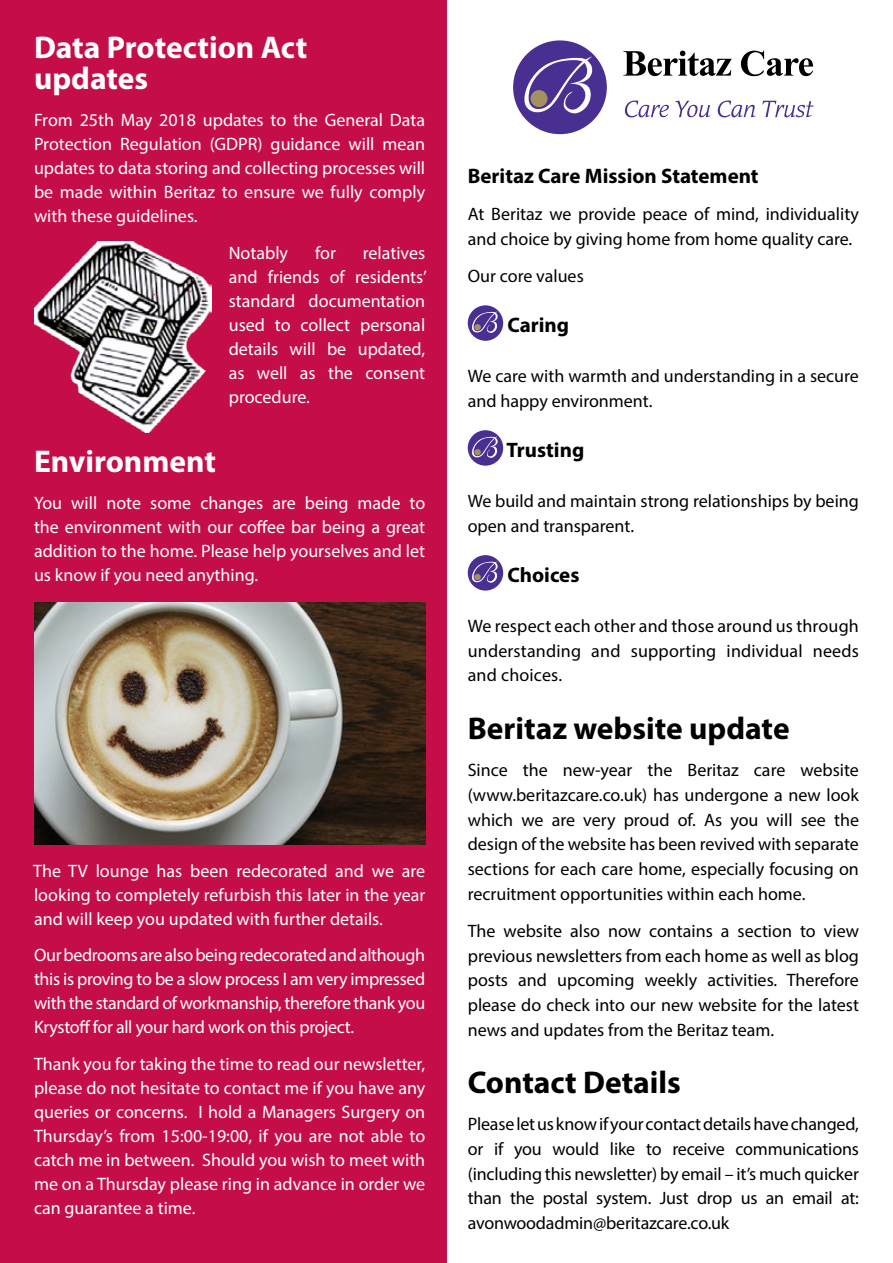
<style>
.page{position:relative;width:893px;height:1263px;background:#fff}
.page>*{position:absolute;margin:0;border:0;box-sizing:border-box;transform-origin:0 0}
.t1{font:700 31.5px/31.5px "Myriad Pro";color:#fff}
.t2{font:700 31.5px "Myriad Pro";color:#000}
.t3{font:700 21px "Myriad Pro";color:#000}
.t4{font:18px/24px "Myriad Pro";color:#fff;text-align:justify}
.t5{font:18px/24.6px "Myriad Pro";color:#000;text-align:justify}
</style>
<div class="page">
<div style="left:0;top:0;width:446px;height:1263px;background:#c50e47"></div>
<img style="left:34px;top:241px;width:178px;height:191px">
<img style="left:34px;top:603px;width:391px;height:242px">
<div style="left:513px;top:40px;width:94px;height:94px;background:#492f92;border-radius:50%"></div>
<svg style="left:524px;top:56px;width:72px;height:58px"></svg>
<div style="left:531px;top:90px;width:16px;height:17px;background:#a39161;border-radius:50%"></div>
<svg style="left:625px;top:101px;width:44px;height:16px"></svg>
<svg style="left:675px;top:101px;width:35px;height:16px"></svg>
<svg style="left:718px;top:101px;width:37px;height:16px"></svg>
<svg style="left:762px;top:101px;width:52px;height:16px"></svg>
<svg style="left:623px;top:51px;width:108px;height:25px"></svg>
<svg style="left:741px;top:51px;width:72px;height:25px"></svg>
<div style="left:468px;top:305px;width:35px;height:36px;background:#492f92;border-radius:50%"></div>
<svg style="left:472px;top:311px;width:27px;height:22px"></svg>
<div style="left:474px;top:324px;width:7px;height:6px;background:#a39161;border-radius:50%"></div>
<div style="left:468px;top:430px;width:35px;height:36px;background:#492f92;border-radius:50%"></div>
<svg style="left:472px;top:436px;width:27px;height:22px"></svg>
<div style="left:474px;top:449px;width:7px;height:6px;background:#a39161;border-radius:50%"></div>
<div style="left:468px;top:555px;width:35px;height:36px;background:#492f92;border-radius:50%"></div>
<svg style="left:472px;top:561px;width:27px;height:22px"></svg>
<div style="left:474px;top:574px;width:7px;height:6px;background:#a39161;border-radius:50%"></div>
<h1 class="t1" style="left:34px;top:30px;width:275px">Data Protection Act updates</h1>
<p class="t4" style="left:34px;top:108px;width:393px">From 25th May 2018 updates to the General Data Protection Regulation (GDPR) guidance will mean updates to data storing and collecting processes will be made within Beritaz to ensure we fully comply with these guidelines.</p>
<p class="t4" style="left:229px;top:240px;width:61px">Notably</p>
<p class="t4" style="left:315px;top:240px;width:22px">for</p>
<p class="t4" style="left:229px;top:240px;width:199px;text-indent:134px">relatives and friends of residents’ standard documentation used to collect personal details will be updated, as well as the consent procedure.</p>
<h1 class="t1" style="left:34px;top:445px;width:183px">Environment</h1>
<p class="t4" style="left:34px;top:491px;width:393px">You will note some changes are being made to the environment with our coffee bar being a great addition to the home. Please help yourselves and let us know if you need anything.</p>
<p class="t4" style="left:33px;top:858px;width:393px">The TV lounge has been redecorated and we are looking to completely refurbish this later in the year and will keep you updated with further details.</p>
<p class="t4" style="left:34px;top:943px;width:393px">Our bedrooms are also being redecorated and although this is proving to be a slow process I am very impressed with the standard of workmanship, therefore thank you Krystoff for all your hard work on this project.</p>
<p class="t4" style="left:34px;top:1052px;width:393px">Thank you for taking the time to read our newsletter, please do not hesitate to contact me if you have any queries or concerns. I hold a Managers Surgery on Thursday’s from 15:00-19:00, if you are not able to catch me in between. Should you wish to meet with me on a Thursday please ring in advance in order we can guarantee a time.</p>
<p class="t3" style="left:468px;top:162px;width:292px">Beritaz Care Mission Statement</p>
<p class="t5" style="left:468px;top:201px;width:393px">At Beritaz we provide peace of mind, individuality and choice by giving home from home quality care.</p>
<p class="t5" style="left:468px;top:263px;width:118px">Our core values</p>
<p class="t3" style="left:507px;top:311px;width:63px">Caring</p>
<p class="t5" style="left:468px;top:364px;width:393px">We care with warmth and understanding in a secure and happy environment.</p>
<p class="t3" style="left:507px;top:436px;width:79px">Trusting</p>
<p class="t5" style="left:468px;top:489px;width:393px">We build and maintain strong relationships by being open and transparent.</p>
<p class="t3" style="left:507px;top:561px;width:74px">Choices</p>
<p class="t5" style="left:468px;top:614px;width:393px">We respect each other and those around us through understanding and supporting individual needs and choices.</p>
<h1 class="t2" style="left:468px;top:708px;width:323px">Beritaz website update</h1>
<p class="t5" style="left:468px;top:758px;width:393px">Since the new-year the Beritaz care website (www.beritazcare.co.uk) has undergone a new look which we are very proud of. As you will see the design of the website has been revived with separate sections for each care home, especially focusing on recruitment opportunities within each home.</p>
<p class="t5" style="left:468px;top:918px;width:393px">The website also now contains a section to view previous newsletters from each home as well as blog posts and upcoming weekly activities. Therefore please do check into our new website for the latest news and updates from the Beritaz team.</p>
<h1 class="t2" style="left:468px;top:1062px;width:215px">Contact Details</h1>
<p class="t5" style="left:468px;top:1112px;width:393px">Please let us know if your contact details have changed, or if you would like to receive communications (including this newsletter) by email – it’s much quicker than the postal system. Just drop us an email at: avonwoodadmin@beritazcare.co.uk</p>
</div>
